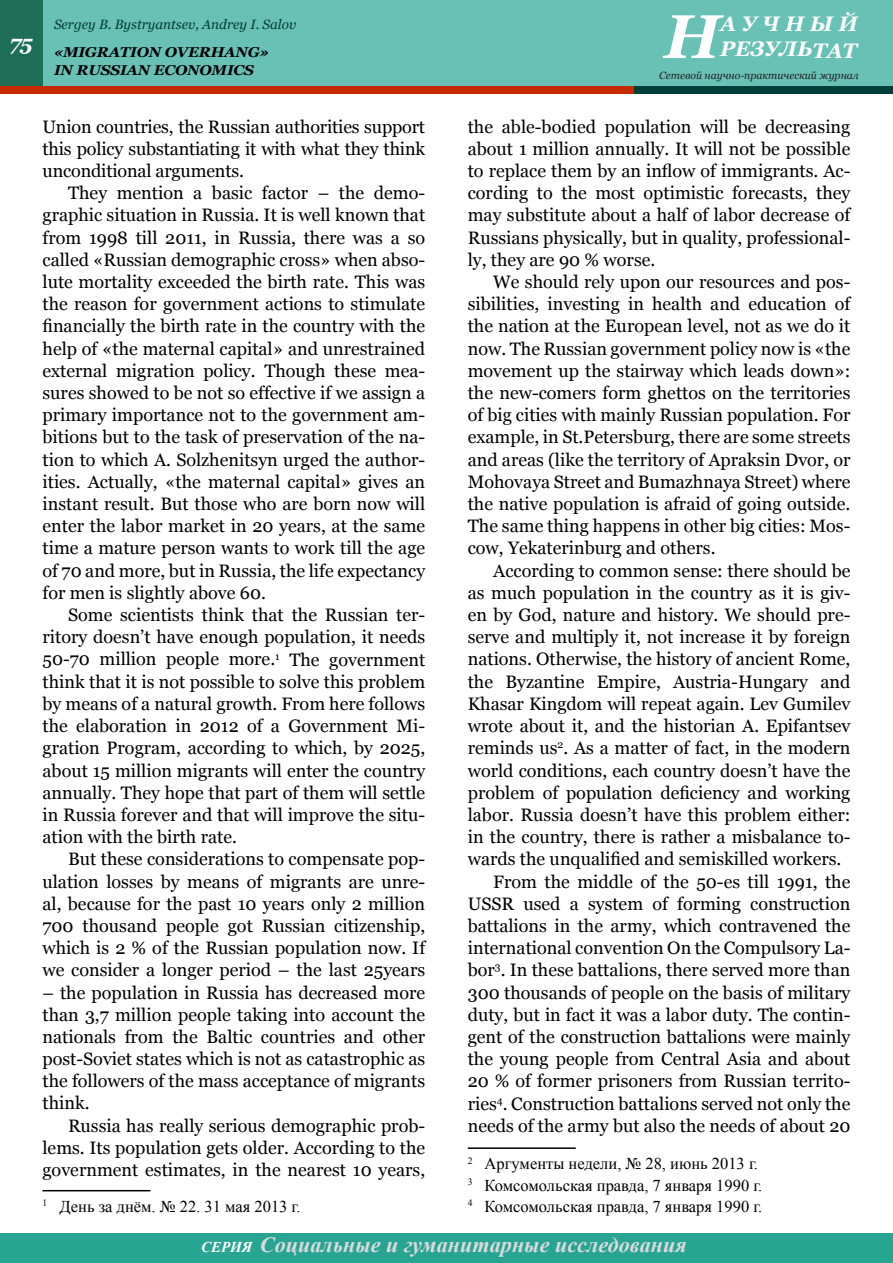
<style>
.page{position:relative;width:893px;height:1263px;background:#fff}
.page>*{position:absolute;margin:0;border:0;box-sizing:border-box;transform-origin:0 0}
.t1{font:italic 700 61.5px "Georgia";color:#fff}
.t2{font:italic 700 21.75px "Times New Roman";color:#dadbdc}
.t3{font:italic 700 21px/25.2px "Georgia";color:#fff}
.t4{font:18px/22.2px "Georgia";color:#000;text-align:justify}
.t5{font:16.5px/21.3px "Times New Roman";color:#000}
.t6{font:italic 700 14.25px/18px "Georgia";letter-spacing:-.01em;color:#000;scale:1.05 1}
.t7{font:italic 13.5px "Georgia";color:#003f37}
.t8{font:italic 10.5px "Georgia";color:#222}
.s1{font-size:15px;color:#fff}
</style>
<div class="page">
<div style="left:0;top:0;width:893px;height:94px;background:#69c0b4"></div>
<div style="left:0;top:0;width:43px;height:90px;background:#1e6f56"></div>
<div style="left:0;top:86px;width:655px;height:8px;background:#c62900"></div>
<div style="left:634px;top:86px;width:259px;height:8px;background:#003f37"></div>
<div style="left:0;top:1233px;width:893px;height:30px;background:#28a493"></div>
<hr style="left:43px;top:1190px;width:108px;height:1px;background:#000">
<hr style="left:468px;top:1147px;width:108px;height:2px;background:#000">
<p class="t3" style="left:720px;top:11px;width:139px">АУЧНЫЙ<br>РЕЗУЛЬТАТ</p>
<p class="t8" style="left:659px;top:68px;width:201px">Сетевой научно-практический журнал</p>
<p class="t7" style="left:54px;top:15px;width:244px">Sergey B. Bystryantsev, Andrey I. Salov</p>
<h1 class="t1" style="left:664px;top:-3px;width:58px">Н</h1>
<p class="t6" style="left:54px;top:43px;width:206px;text-indent:-44px"><sup>75</sup> «MIGRATION OVERHANG»<br>IN RUSSIAN ECONOMICS</p>
<p class="t4" style="left:43px;top:116px;width:384px">Union countries, the Russian authorities support this policy substantiating it with what they think unconditional arguments.</p>
<p class="t4" style="left:43px;top:182px;width:384px;text-indent:26px">They mention a basic factor – the demo&shy;graphic situation in Russia. It is well known that from 1998 till 2011, in Russia, there was a so called «Russian demographic cross» when abso&shy;lute mortality exceeded the birth rate. This was the reason for government actions to stimulate financially the birth rate in the country with the help of «the maternal capital» and unrestrained external migration policy. Though these mea&shy;sures showed to be not so effective if we assign a primary importance not to the government am&shy;bitions but to the task of preservation of the na&shy;tion to which A. Solzhenitsyn urged the author&shy;ities. Actually, «the maternal capital» gives an instant result. But those who are born now will enter the labor market in 20 years, at the same time a mature person wants to work till the age of 70 and more, but in Russia, the life expectancy for men is slightly above 60.</p>
<p class="t4" style="left:43px;top:604px;width:384px;text-indent:26px">Some scientists think that the Russian ter&shy;ritory doesn’t have enough population, it needs 50-70 million people more.<sup>1</sup> The government think that it is not possible to solve this problem by means of a natural growth. From here follows the elaboration in 2012 of a Government Mi&shy;gration Program, according to which, by 2025, about 15 million migrants will enter the country annually. They hope that part of them will settle in Russia forever and that will improve the situ&shy;ation with the birth rate.</p>
<p class="t4" style="left:42px;top:848px;width:384px;text-indent:26px">But these considerations to compensate pop&shy;ulation losses by means of migrants are unre&shy;al, because for the past 10 years only 2 million 700 thousand people got Russian citizenship, which is 2 % of the Russian population now. If we consider a longer period – the last 25years</p>
<p class="t4" style="left:42px;top:981px;width:384px">– the population in Russia has decreased more than 3,7 million people taking into account the nationals from the Baltic countries and other post-Soviet states which is not as catastrophic as the followers of the mass acceptance of migrants think.</p>
<p class="t4" style="left:42px;top:1115px;width:384px;text-indent:26px">Russia has really serious demographic prob&shy;lems. Its population gets older. According to the government estimates, in the nearest 10 years,</p>
<p class="t5" style="left:43px;top:1195px;width:260px"><sup>1</sup> День за днём. № 22. 31 мая 2013 г.</p>
<p class="t4" style="left:468px;top:116px;width:384px">the able-bodied population will be decreasing about 1 million annually. It will not be possible to replace them by an inflow of immigrants. Ac&shy;cording to the most optimistic forecasts, they may substitute about a half of labor decrease of Russians physically, but in quality, professional&shy;ly, they are 90 % worse.</p>
<p class="t4" style="left:468px;top:271px;width:384px;text-indent:26px">We should rely upon our resources and pos&shy;sibilities, investing in health and education of the nation at the European level, not as we do it now. The Russian government policy now is «the movement up the stairway which leads down»: the new-comers form ghettos on the territories of big cities with mainly Russian population. For example, in St.Petersburg, there are some streets and areas (like the territory of Apraksin Dvor, or Mohovaya Street and Bumazhnaya Street) where the native population is afraid of going outside.<br>The same thing happens in other big cities: Mos&shy;cow, Yekaterinburg and others.</p>
<p class="t4" style="left:493px;top:560px;width:359px">According to common sense: there should be</p>
<p class="t4" style="left:468px;top:582px;width:384px">as much population in the country as it is giv-</p>
<p class="t4" style="left:468px;top:604px;width:384px">en by God, nature and history. We should pre-</p>
<p class="t4" style="left:468px;top:626px;width:384px">serve and multiply it, not increase it by foreign</p>
<p class="t4" style="left:468px;top:648px;width:384px">nations. Otherwise, the history of ancient Rome,</p>
<p class="t4" style="left:468px;top:671px;width:384px">the Byzantine Empire, Austria-Hungary and</p>
<p class="t4" style="left:468px;top:693px;width:384px">Khasar Kingdom will repeat again. Lev Gumilev</p>
<p class="t4" style="left:468px;top:715px;width:384px">wrote about it, and the historian A. Epifantsev</p>
<p class="t4" style="left:468px;top:737px;width:384px">reminds us<sup>2</sup>. As a matter of fact, in the modern</p>
<p class="t4" style="left:468px;top:760px;width:384px">world conditions, each country doesn’t have the</p>
<p class="t4" style="left:468px;top:782px;width:384px">problem of population deficiency and working</p>
<p class="t4" style="left:468px;top:804px;width:384px">labor. Russia doesn’t have this problem either:</p>
<p class="t4" style="left:468px;top:826px;width:384px">in the country, there is rather a misbalance to-</p>
<p class="t4" style="left:468px;top:848px;width:375px">wards the unqualified and semiskilled workers.</p>
<p class="t4" style="left:493px;top:871px;width:359px">From the middle of the 50-es till 1991, the</p>
<p class="t4" style="left:468px;top:893px;width:384px">USSR used a system of forming construction</p>
<p class="t4" style="left:468px;top:915px;width:384px">battalions in the army, which contravened the</p>
<p class="t4" style="left:468px;top:937px;width:384px">international convention On the Compulsory La-</p>
<p class="t4" style="left:468px;top:959px;width:384px">bor<sup>3</sup>. In these battalions, there served more than</p>
<p class="t4" style="left:468px;top:982px;width:384px">300 thousands of people on the basis of military</p>
<p class="t4" style="left:468px;top:1004px;width:384px">duty, but in fact it was a labor duty. The contin-</p>
<p class="t4" style="left:468px;top:1026px;width:384px">gent of the construction battalions were mainly</p>
<p class="t4" style="left:468px;top:1048px;width:384px">the young people from Central Asia and about</p>
<p class="t4" style="left:468px;top:1070px;width:384px">20 % of former prisoners from Russian territo-</p>
<p class="t4" style="left:468px;top:1093px;width:384px">ries<sup>4</sup>. Construction battalions served not only the</p>
<p class="t4" style="left:468px;top:1115px;width:384px">needs of the army but also the needs of about 20</p>
<p class="t5" style="left:468px;top:1153px;width:296px"><sup>2</sup> Аргументы недели, № 28, июнь 2013 г.<br><sup>3</sup> Комсомольская правда, 7 января 1990 г.<br><sup>4</sup> Комсомольская правда, 7 января 1990 г.</p>
<p class="t2" style="left:201px;top:1229px;width:487px"><span class="s1">СЕРИЯ</span> Социальные и гуманитарные исследования</p>
</div>
